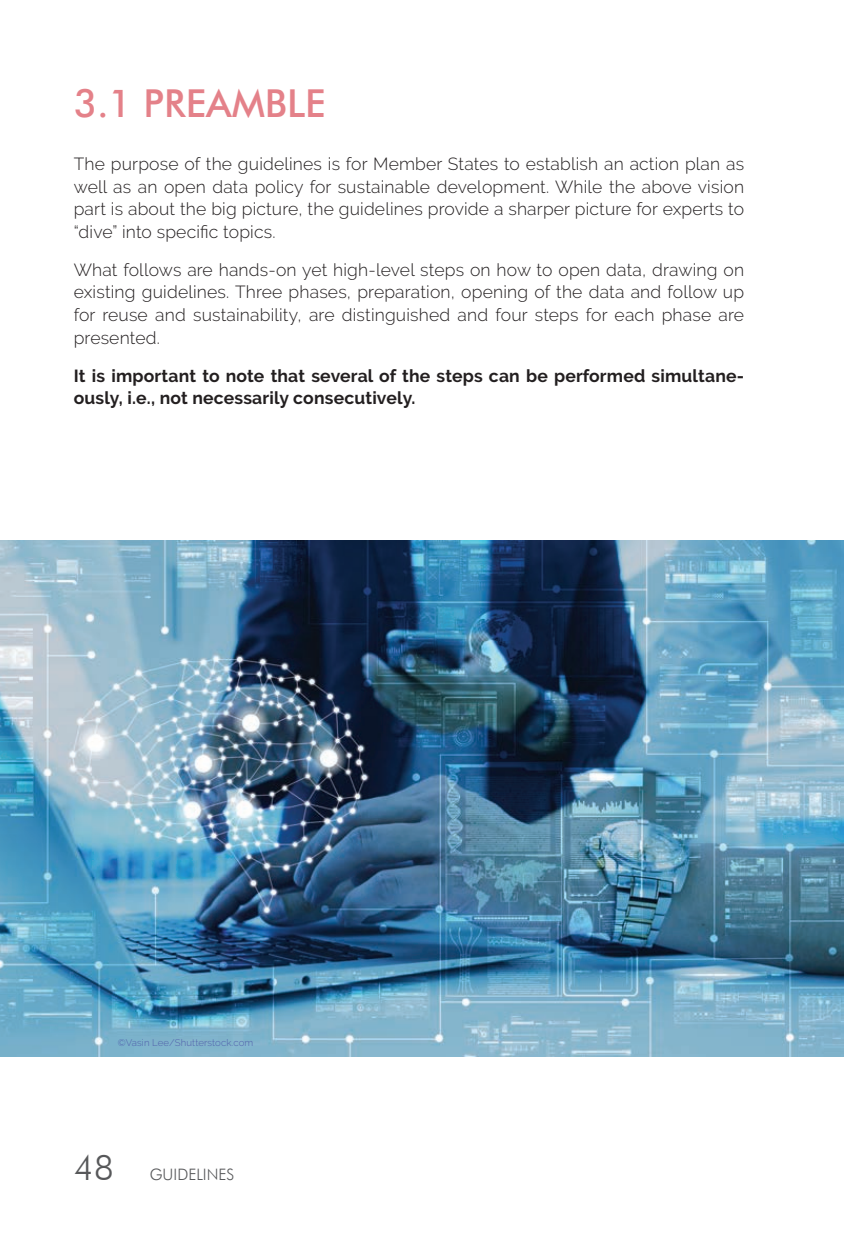
<style>
.page{position:relative;width:857px;height:1246px;background:#fff}
.page>*{position:absolute;margin:0;border:0;box-sizing:border-box;transform-origin:0 0}
.t1{font:500 38.5px "Futura BT";color:#e48189}
.t2{font:300 35px "Futura BT";color:#57585a}
.t3{font:300 17.5px/22.8px "Raleway";letter-spacing:.01em;color:#231f20;text-align:justify}
.t4{font:700 17.5px/22.8px "Raleway";letter-spacing:.01em;color:#231f20}
.t5{font:300 15.75px "Futura BT";color:#57585a}
.t6{font:300 9.62px "Raleway";letter-spacing:.01em;color:#5060ac}
</style>
<div class="page">
<img style="left:0;top:541px;width:843px;height:515px">
<h1 class="t1" style="left:74px;top:80px;width:253px">3.1 PREAMBLE</h1>
<p class="t3" style="left:74px;top:152px;width:671px">The purpose of the guidelines is for Member States to establish an action plan as well as an open data policy for sustainable development. While the above vision part is about the big picture, the guidelines provide a sharper picture for experts to “dive” into specific topics.</p>
<p class="t3" style="left:74px;top:258px;width:671px">What follows are hands-on yet high-level steps on how to open data, drawing on existing guidelines. Three phases, preparation, opening of the data and follow up for reuse and sustainability, are distinguished and four steps for each phase are presented.</p>
<p class="t4" style="left:74px;top:364px;width:671px">It is important to note that several of the steps can be performed simultane&shy;ously, i.e., not necessarily consecutively.</p>
<p class="t6" style="left:118px;top:1037px;width:137px">©Vasin Lee/Shutterstock.com</p>
<h2 class="t2" style="left:74px;top:1146px;width:42px">48</h2>
<p class="t5" style="left:150px;top:1165px;width:86px">GUIDELINES</p>
</div>
